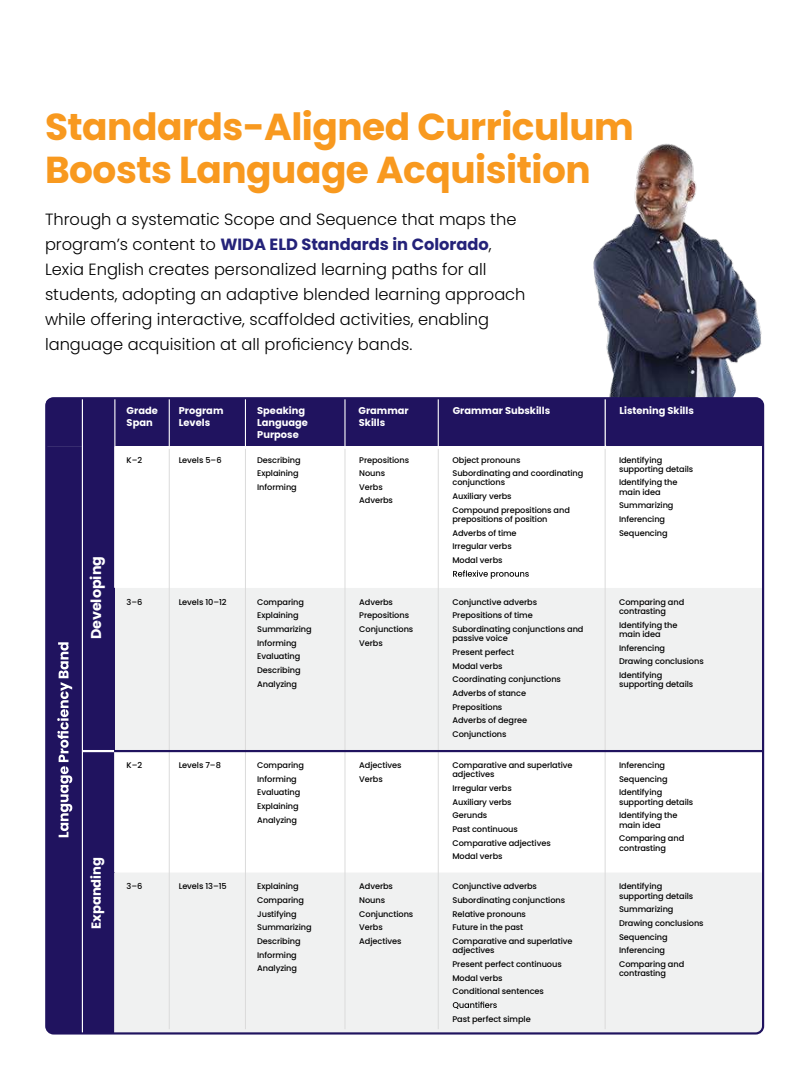
<style>
.page{position:relative;width:810px;height:1080px;background:#fff}
.page>*{position:absolute;margin:0;border:0;box-sizing:border-box;transform-origin:0 0}
.t1{font:700 37.5px/42.5px "Poppins";letter-spacing:-.015em;color:#f8991f}
.t2{font:300 16.25px/25px "Poppins";color:#000}
.t3{font:700 14.25px "Poppins";color:#fff}
.t4{font:700 13.12px "Poppins";color:#fff}
.t5{font:700 9.88px/12px "Poppins";color:#fff}
.t6{font:500 8.25px/13.6px "Poppins";letter-spacing:-.01em;color:#000}
.s1{font-weight:700;color:#242279}
</style>
<div class="page">
<img style="left:593px;top:143px;width:172px;height:266px">
<div style="left:114px;top:588px;width:647px;height:162px;background:#f0f1f1"></div>
<div style="left:606px;top:398px;width:157px;height:48px;background:#20135f"></div>
<div style="left:438px;top:398px;width:167px;height:48px;background:#20135f"></div>
<div style="left:345px;top:398px;width:93px;height:48px;background:#20135f"></div>
<div style="left:245px;top:398px;width:100px;height:48px;background:#20135f"></div>
<div style="left:169px;top:398px;width:76px;height:48px;background:#20135f"></div>
<div style="left:115px;top:398px;width:54px;height:48px;background:#20135f"></div>
<div style="left:83px;top:398px;width:31px;height:48px;background:#20135f"></div>
<div style="left:83px;top:751px;width:31px;height:282px;background:#20135f"></div>
<div style="left:83px;top:446px;width:31px;height:305px;background:#20135f"></div>
<svg style="left:114px;top:446px;width:491px;height:142px"></svg>
<svg style="left:114px;top:752px;width:647px;height:120px"></svg>
<div style="left:114px;top:873px;width:647px;height:159px;background:#f0f1f1"></div>
<hr style="left:83px;top:750px;width:31px;height:2px;background:#fff">
<hr style="left:169px;top:398px;width:1px;height:48px;background:#fff">
<hr style="left:245px;top:398px;width:1px;height:48px;background:#fff">
<hr style="left:344px;top:398px;width:2px;height:48px;background:#fff">
<hr style="left:438px;top:398px;width:1px;height:48px;background:#fff">
<hr style="left:605px;top:398px;width:1px;height:48px;background:#fff">
<hr style="left:169px;top:449px;width:1px;height:580px;background:#dbdbdb">
<hr style="left:245px;top:449px;width:1px;height:580px;background:#dbdbdb">
<hr style="left:345px;top:449px;width:1px;height:580px;background:#dbdbdb">
<hr style="left:438px;top:449px;width:1px;height:580px;background:#dbdbdb">
<hr style="left:605px;top:449px;width:1px;height:580px;background:#dbdbdb">
<svg style="left:48px;top:400px;width:34px;height:632px"></svg>
<svg style="left:453px;top:570px;width:76px;height:9px"></svg>
<svg style="left:453px;top:1002px;width:44px;height:7px"></svg>
<hr style="left:114px;top:750px;width:649px;height:2px;background:#20135f">
<h1 class="t1" style="left:45px;top:106px;width:591px">Standards-Aligned Curriculum<br>Boosts Language Acquisition</h1>
<p class="t2" style="left:45px;top:206px;width:482px">Through a systematic Scope and Sequence that maps the program’s content to <span class="s1">WIDA ELD Standards in Colorado</span>, Lexia English creates personalized learning paths for all students, adopting an adaptive blended learning approach while offering interactive, scaffolded activities, enabling language acquisition at all proficiency bands.</p>
<h3 class="t3" style="left:90px;top:639px;width:85px;rotate:-90deg">Developing</h3>
<h3 class="t4" style="left:90px;top:929px;width:74px;rotate:-90deg">Expanding</h3>
<p class="t5" style="left:127px;top:405px;width:33px">Grade<br>Span</p>
<p class="t5" style="left:179px;top:405px;width:46px">Program<br>Levels</p>
<p class="t5" style="left:257px;top:405px;width:52px">Speaking<br>Language<br>Purpose</p>
<p class="t5" style="left:359px;top:405px;width:52px">Grammar<br>Skills</p>
<p class="t5" style="left:453px;top:405px;width:99px">Grammar Subskills</p>
<p class="t5" style="left:619px;top:405px;width:76px">Listening Skills</p>
<p class="t6" style="left:127px;top:454px;width:17px">K–2</p>
<p class="t6" style="left:179px;top:454px;width:44px">Levels 5–6</p>
<p class="t6" style="left:257px;top:454px;width:45px">Describing<br>Explaining<br>Informing</p>
<p class="t6" style="left:359px;top:454px;width:51px">Prepositions<br>Nouns<br>Verbs<br>Adverbs</p>
<p class="t6" style="left:452px;top:454px;width:132px">Object pronouns<br>Subordinating and coordinating</p>
<p class="t6" style="left:452px;top:477px;width:119px">conjunctions<br>Auxiliary verbs<br>Compound prepositions and</p>
<p class="t6" style="left:452px;top:513px;width:97px">prepositions of position<br>Adverbs of time<br>Irregular verbs<br>Modal verbs</p>
<p class="t6" style="left:127px;top:596px;width:17px">3–6</p>
<p class="t6" style="left:179px;top:596px;width:49px">Levels 10–12</p>
<p class="t6" style="left:257px;top:596px;width:56px">Comparing<br>Explaining<br>Summarizing<br>Informing<br>Evaluating<br>Describing<br>Analyzing</p>
<p class="t6" style="left:359px;top:596px;width:56px">Adverbs<br>Prepositions<br>Conjunctions<br>Verbs</p>
<p class="t6" style="left:452px;top:596px;width:133px">Conjunctive adverbs<br>Prepositions of time<br>Subordinating conjunctions and</p>
<p class="t6" style="left:452px;top:632px;width:110px">passive voice<br>Present perfect<br>Modal verbs<br>Coordinating conjunctions<br>Adverbs of stance<br>Prepositions<br>Adverbs of degree<br>Conjunctions</p>
<p class="t6" style="left:127px;top:759px;width:17px">K–2</p>
<p class="t6" style="left:179px;top:759px;width:44px">Levels 7–8</p>
<p class="t6" style="left:257px;top:759px;width:48px">Comparing<br>Informing<br>Evaluating<br>Explaining<br>Analyzing</p>
<p class="t6" style="left:359px;top:759px;width:44px">Adjectives<br>Verbs</p>
<p class="t6" style="left:452px;top:761px;width:122px;line-height:9.2px">Comparative and superlative adjectives</p>
<p class="t6" style="left:452px;top:782px;width:100px">Irregular verbs<br>Auxiliary verbs<br>Gerunds<br>Past continuous<br>Comparative adjectives<br>Modal verbs</p>
<p class="t6" style="left:127px;top:881px;width:17px">3–6</p>
<p class="t6" style="left:179px;top:881px;width:50px">Levels 13–15</p>
<p class="t6" style="left:257px;top:881px;width:56px">Explaining<br>Comparing<br>Justifying<br>Summarizing<br>Describing<br>Informing<br>Analyzing</p>
<p class="t6" style="left:359px;top:881px;width:56px">Adverbs<br>Nouns<br>Conjunctions<br>Verbs<br>Adjectives</p>
<p class="t6" style="left:452px;top:881px;width:122px">Conjunctive adverbs<br>Subordinating conjunctions<br>Relative pronouns<br>Future in the past<br>Comparative and superlative</p>
<p class="t6" style="left:452px;top:944px;width:111px">adjectives<br>Present perfect continuous<br>Modal verbs<br>Conditional sentences</p>
<p class="t6" style="left:452px;top:1013px;width:80px">Past perfect simple</p>
<p class="t6" style="left:619px;top:456px;width:76px;line-height:9.2px">Identifying supporting details</p>
<p class="t6" style="left:619px;top:479px;width:60px;line-height:9.2px">Identifying the main idea</p>
<p class="t6" style="left:619px;top:500px;width:56px">Summarizing<br>Inferencing<br>Sequencing</p>
<p class="t6" style="left:619px;top:598px;width:67px;line-height:9.2px">Comparing and contrasting</p>
<p class="t6" style="left:619px;top:621px;width:60px;line-height:9.2px">Identifying the main idea</p>
<p class="t6" style="left:619px;top:642px;width:86px">Inferencing<br>Drawing conclusions<br>Identifying</p>
<p class="t6" style="left:619px;top:678px;width:76px">supporting details</p>
<p class="t6" style="left:619px;top:759px;width:50px">Inferencing<br>Sequencing<br>Identifying</p>
<p class="t6" style="left:619px;top:796px;width:76px">supporting details<br>Identifying the</p>
<p class="t6" style="left:619px;top:819px;width:67px">main idea<br>Comparing and</p>
<p class="t6" style="left:619px;top:842px;width:49px">contrasting</p>
<p class="t6" style="left:619px;top:883px;width:76px;line-height:9.2px">Identifying supporting details</p>
<p class="t6" style="left:619px;top:904px;width:86px">Summarizing<br>Drawing conclusions<br>Sequencing<br>Inferencing<br>Comparing and</p>
<p class="t6" style="left:619px;top:967px;width:49px">contrasting</p>
</div>
